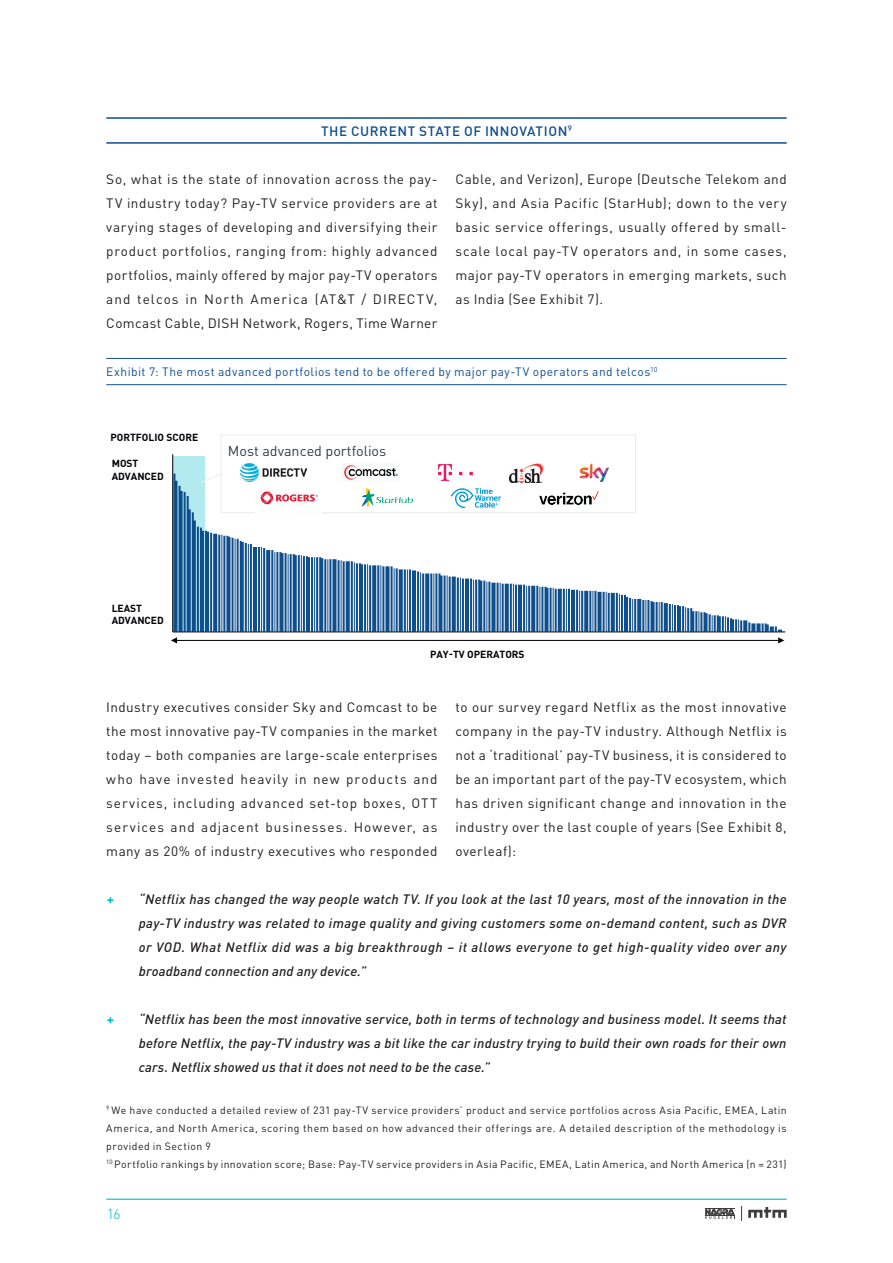
<style>
.page{position:relative;width:893px;height:1263px;background:#fff}
.page>*{position:absolute;margin:0;border:0;box-sizing:border-box;transform-origin:0 0}
.t1{font:300 14.55px "DIN Pro";color:#03bace}
.t2{font:14.25px "DIN Pro";color:#313d43}
.t3{font:13.5px/24px "DIN Pro";letter-spacing:.035em;color:#231f20;text-align:justify}
.t4{font:italic 500 13.5px/24px "DIN";letter-spacing:.01em;color:#231f20;text-align:justify}
.t5{font:500 13.5px "DIN Pro";letter-spacing:.04em;color:#0f4e8c}
.t6{font:700 13.5px "DIN Pro";color:#03bace}
.t7{font:12px "DIN Pro";letter-spacing:.035em;color:#0f4e8c}
.t8{font:10.5px/18px "DIN Pro";letter-spacing:.05em;color:#231f20}
.t9{font:700 10.2px/12.3px "DIN Pro";color:#010106}
</style>
<div class="page">
<hr style="left:106px;top:1198px;width:681px;height:2px;background:#03bace">
<svg style="left:705px;top:1209px;width:30px;height:10px"></svg>
<hr style="left:705px;top:1208px;width:30px;height:1px;background:#3e3e3f">
<hr style="left:705px;top:1215px;width:30px;height:1px;background:#3e3e3f">
<svg style="left:748px;top:1207px;width:39px;height:11px"></svg>
<svg style="left:741px;top:1206px;width:1px;height:15px"></svg>
<hr style="left:106px;top:117px;width:681px;height:2px;background:#0f4e8c">
<hr style="left:106px;top:142px;width:681px;height:2px;background:#0f4e8c">
<hr style="left:106px;top:358px;width:681px;height:1px;background:#0f4e8c">
<hr style="left:106px;top:384px;width:681px;height:1px;background:#0f4e8c">
<div style="left:173px;top:456px;width:31px;height:176px;background:#b3eaf0"></div>
<hr style="left:173px;top:640px;width:609px;height:1px;background:#010106">
<svg style="left:171px;top:637px;width:6px;height:6px"></svg>
<svg style="left:778px;top:637px;width:6px;height:6px"></svg>
<svg style="left:173px;top:474px;width:609px;height:157px"></svg>
<hr style="left:172px;top:454px;width:1px;height:178px;background:#010106">
<hr style="left:173px;top:631px;width:612px;height:1px;background:#010106">
<svg style="left:201px;top:434px;width:435px;height:80px"></svg>
<p class="t5" style="left:321px;top:122px;width:253px">THE CURRENT STATE OF INNOVATION<sup>9</sup></p>
<p class="t3" style="left:106px;top:166px;width:333px">So, what is the state of innovation across the pay-TV industry today? Pay-TV service providers are at varying stages of developing and diversifying their product portfolios, ranging from: highly advanced portfolios, mainly offered by major pay-TV operators and telcos in North America (AT&amp;T / DIRECTV, Comcast Cable, DISH Network, Rogers, Time Warner</p>
<p class="t3" style="left:455px;top:166px;width:333px">Cable, and Verizon), Europe (Deutsche Telekom and Sky), and Asia Pacific (StarHub); down to the very basic service offerings, usually offered by small&shy;scale local pay-TV operators and, in some cases, major pay-TV operators in emerging markets, such as India (See Exhibit 7).</p>
<p class="t7" style="left:106px;top:363px;width:553px">Exhibit 7: The most advanced portfolios tend to be offered by major pay-TV operators and telcos<sup>10</sup></p>
<p class="t9" style="left:111px;top:431px;width:89px">PORTFOLIO SCORE</p>
<p class="t9" style="left:112px;top:457px;width:54px">MOST<br>ADVANCED</p>
<p class="t2" style="left:228px;top:441px;width:160px">Most advanced portfolios</p>
<p class="t9" style="left:112px;top:601px;width:54px">LEAST<br>ADVANCED</p>
<p class="t9" style="left:430px;top:648px;width:96px">PAY-TV OPERATORS</p>
<p class="t3" style="left:106px;top:694px;width:333px">Industry executives consider Sky and Comcast to be the most innovative pay-TV companies in the market today – both companies are large-scale enterprises who have invested heavily in new products and services, including advanced set-top boxes, OTT services and adjacent businesses. However, as many as 20% of industry executives who responded</p>
<p class="t3" style="left:455px;top:694px;width:333px">to our survey regard Netflix as the most innovative company in the pay-TV industry. Although Netflix is not a ‘traditional’ pay-TV business, it is considered to be an important part of the pay-TV ecosystem, which has driven significant change and innovation in the industry over the last couple of years (See Exhibit 8, overleaf):</p>
<p class="t4" style="left:139px;top:886px;width:650px">“Netflix has changed the way people watch TV. If you look at the last 10 years, most of the innovation in the pay-TV industry was related to image quality and giving customers some on-demand content, such as DVR or VOD. What Netflix did was a big breakthrough – it allows everyone to get high-quality video over any broadband connection and any device.”</p>
<p class="t4" style="left:139px;top:1007px;width:649px">“Netflix has been the most innovative service, both in terms of technology and business model. It seems that before Netflix, the pay-TV industry was a bit like the car industry trying to build their own roads for their own cars. Netflix showed us that it does not need to be the case.”</p>
<p class="t8" style="left:106px;top:1101px;width:682px"><sup>9</sup> We have conducted a detailed review of 231 pay-TV service providers’ product and service portfolios across Asia Pacific, EMEA, Latin America, and North America, scoring them based on how advanced their offerings are. A detailed description of the methodology is provided in Section 9<br><sup>10</sup> Portfolio rankings by innovation score; Base: Pay-TV service providers in Asia Pacific, EMEA, Latin America, and North America (n = 231)</p>
<p class="t6" style="left:107px;top:890px;width:9px">+</p>
<p class="t6" style="left:107px;top:1010px;width:9px">+</p>
<p class="t1" style="left:107px;top:1204px;width:15px">16</p>
</div>
